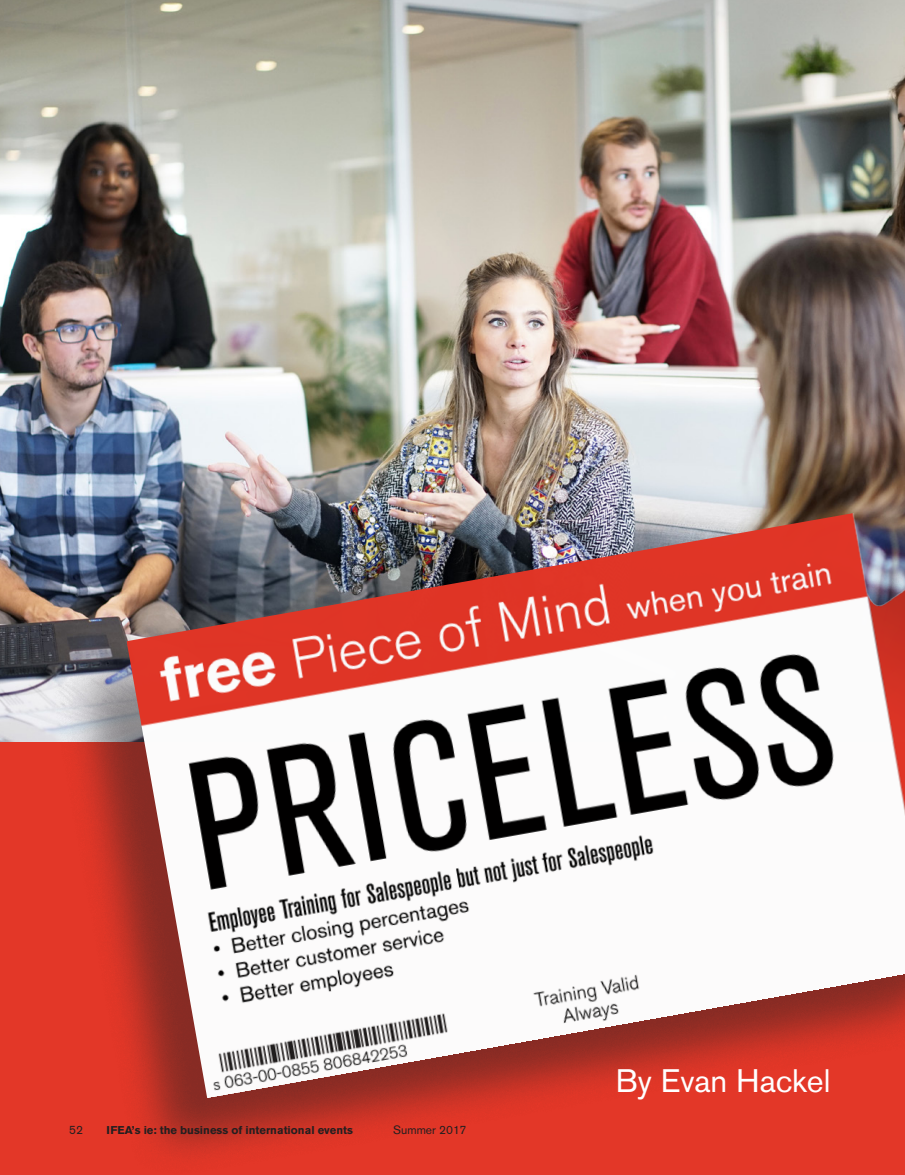
<style>
.page{position:relative;width:905px;height:1175px;background:#fff}
.page>*{position:absolute;margin:0;border:0;box-sizing:border-box;transform-origin:0 0}
.t1{font:32.25px "Akzidenz Grotesk BE";color:#fff}
.t2{font:12px "Akzidenz Grotesk BE";color:#231f20}
.t3{font:700 11.25px "Akzidenz Grotesk BE";color:#231f20}
</style>
<div class="page">
<img style="left:0;top:0;width:904px;height:742px">
<div style="left:0;top:742px;width:904px;height:432px;background:#e33728"></div>
<div style="left:50px;top:516px;width:854px;height:658px;background:#231f20;opacity:.49"></div>
<img style="left:127px;top:504px;width:777px;height:594px">
<p class="t2" style="left:69px;top:1123px;width:15px">52</p>
<p class="t3" style="left:107px;top:1124px;width:248px">IFEA’s ie: the business of international events</p>
<p class="t2" style="left:393px;top:1123px;width:75px">Summer 2017</p>
<p class="t1" style="left:615px;top:1061px;width:216px">By Evan Hackel</p>
</div>
